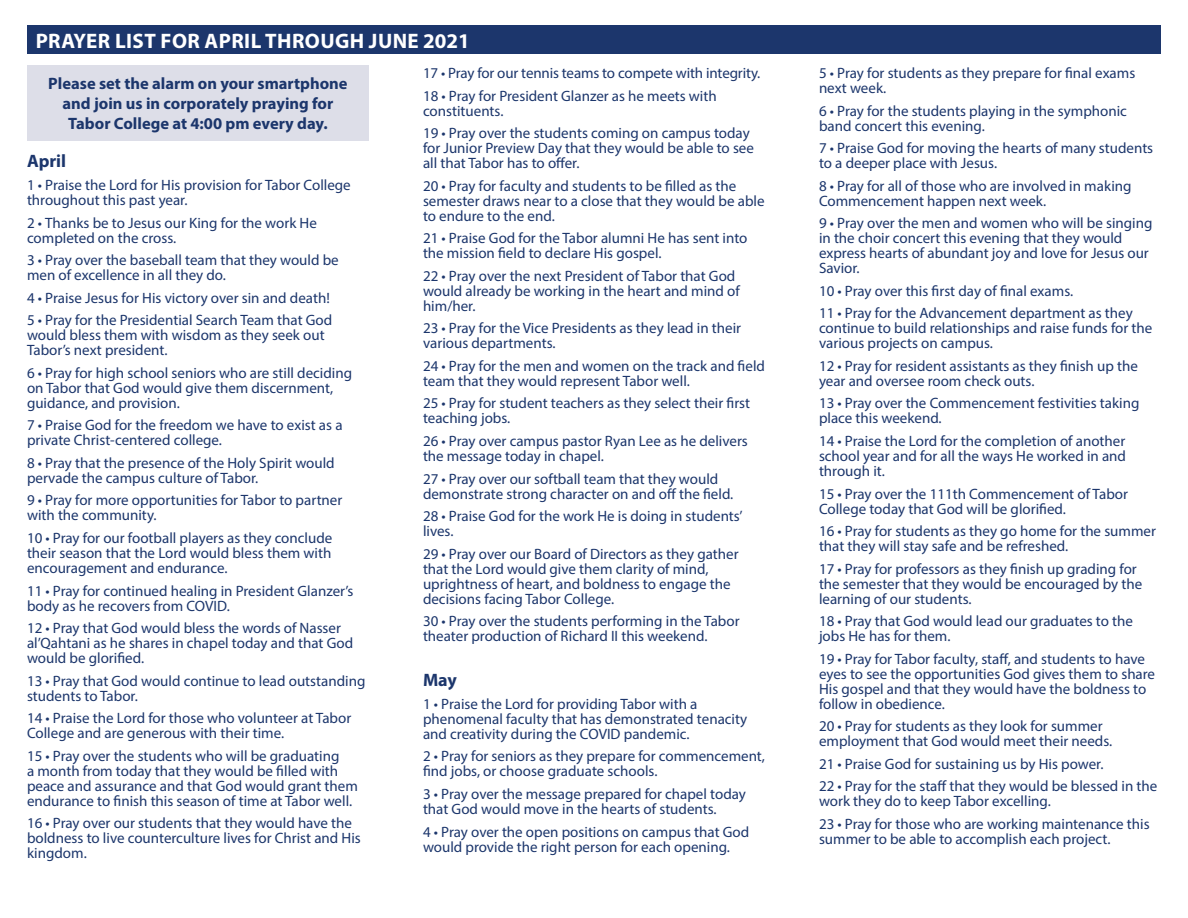
<style>
.page{position:relative;width:1188px;height:918px;background:#fff}
.page>*{position:absolute;margin:0;border:0;box-sizing:border-box;transform-origin:0 0}
.t1{font:700 21px "Myriad Pro";letter-spacing:.02em;color:#fff}
.t2{font:700 18px "Myriad Pro";color:#1c366c}
.t3{font:700 16.5px/19.8px "Myriad Pro";color:#1c366c;text-align:center}
.t4{font:15px/15px "Myriad Pro";color:#1c366c}
</style>
<div class="page">
<div style="left:27px;top:26px;width:1134px;height:28px;background:#1c366c"></div>
<div style="left:27px;top:65px;width:342px;height:75px;background:#dddee8"></div>
<h1 class="t1" style="left:36px;top:27px;width:436px">PRAYER LIST FOR APRIL THROUGH JUNE 2021</h1>
<p class="t3" style="left:48px;top:73px;width:301px">Please set the alarm on your smartphone and join us in corporately praying for<br>Tabor College at 4:00 pm every day.</p>
<p class="t4" style="left:423px;top:61px;width:339px;line-height:22.5px">17 • Pray for our tennis teams to compete with integrity.<br>18 • Pray for President Glanzer as he meets with</p>
<p class="t4" style="left:423px;top:99px;width:328px;line-height:22.5px">constituents.<br>19 • Pray over the students coming on campus today</p>
<p class="t4" style="left:423px;top:140px;width:333px">for Junior Preview Day that they would be able to see all that Tabor has to offer.</p>
<p class="t4" style="left:423px;top:178px;width:343px">20 • Pray for faculty and students to be filled as the semester draws near to a close that they would be able to endure to the end.</p>
<p class="t4" style="left:423px;top:230px;width:326px">21 • Praise God for the Tabor alumni He has sent into the mission field to declare His gospel.</p>
<p class="t4" style="left:423px;top:268px;width:318px">22 • Pray over the next President of Tabor that God would already be working in the heart and mind of him/her.</p>
<p class="t4" style="left:423px;top:321px;width:320px">23 • Pray for the Vice Presidents as they lead in their various departments.</p>
<p class="t4" style="left:423px;top:358px;width:344px">24 • Pray for the men and women on the track and field team that they would represent Tabor well.</p>
<p class="t4" style="left:423px;top:396px;width:329px">25 • Pray for student teachers as they select their first teaching jobs.</p>
<p class="t4" style="left:423px;top:433px;width:326px">26 • Pray over campus pastor Ryan Lee as he delivers the message today in chapel.</p>
<p class="t4" style="left:423px;top:471px;width:312px">27 • Pray over our softball team that they would demonstrate strong character on and off the field.</p>
<p class="t4" style="left:423px;top:508px;width:321px">28 • Praise God for the work He is doing in students’ lives.</p>
<p class="t4" style="left:423px;top:546px;width:317px">29 • Pray over our Board of Directors as they gather that the Lord would give them clarity of mind, uprightness of heart, and boldness to engage the decisions facing Tabor College.</p>
<p class="t4" style="left:423px;top:613px;width:318px">30 • Pray over the students performing in the Tabor theater production of Richard II this weekend.</p>
<p class="t2" style="left:423px;top:669px;width:35px">May</p>
<p class="t4" style="left:423px;top:696px;width:326px">1 • Praise the Lord for providing Tabor with a phenomenal faculty that has demonstrated tenacity and creativity during the COVID pandemic.</p>
<p class="t4" style="left:423px;top:749px;width:343px">2 • Pray for seniors as they prepare for commencement, find jobs, or choose graduate schools.</p>
<p class="t4" style="left:423px;top:786px;width:324px">3 • Pray over the message prepared for chapel today that God would move in the hearts of students.</p>
<p class="t4" style="left:423px;top:824px;width:328px">4 • Pray over the open positions on campus that God would provide the right person for each opening.</p>
<p class="t2" style="left:27px;top:150px;width:41px">April</p>
<p class="t4" style="left:27px;top:177px;width:325px">1 • Praise the Lord for His provision for Tabor College throughout this past year.</p>
<p class="t4" style="left:27px;top:215px;width:291px">2 • Thanks be to Jesus our King for the work He completed on the cross.</p>
<p class="t4" style="left:27px;top:252px;width:313px">3 • Pray over the baseball team that they would be men of excellence in all they do.</p>
<p class="t4" style="left:27px;top:286px;width:307px;line-height:22.5px">4 • Praise Jesus for His victory over sin and death!<br>5 • Pray for the Presidential Search Team that God</p>
<p class="t4" style="left:27px;top:327px;width:299px">would bless them with wisdom as they seek out<br>Tabor’s next president.</p>
<p class="t4" style="left:27px;top:365px;width:327px">6 • Pray for high school seniors who are still deciding on Tabor that God would give them discernment, guidance, and provision.</p>
<p class="t4" style="left:27px;top:418px;width:317px">7 • Praise God for the freedom we have to exist as a private Christ-centered college.</p>
<p class="t4" style="left:27px;top:455px;width:309px">8 • Pray that the presence of the Holy Spirit would pervade the campus culture of Tabor.</p>
<p class="t4" style="left:27px;top:493px;width:317px">9 • Pray for more opportunities for Tabor to partner with the community.</p>
<p class="t4" style="left:27px;top:530px;width:307px;text-align:justify">10 • Pray for our football players as they conclude their season that the Lord would bless them with encouragement and endurance.</p>
<p class="t4" style="left:27px;top:583px;width:328px">11 • Pray for continued healing in President Glanzer’s body as he recovers from COVID.</p>
<p class="t4" style="left:27px;top:620px;width:328px">12 • Pray that God would bless the words of Nasser al’Qahtani as he shares in chapel today and that God would be glorified.</p>
<p class="t4" style="left:27px;top:673px;width:340px">13 • Pray that God would continue to lead outstanding students to Tabor.</p>
<p class="t4" style="left:27px;top:710px;width:326px">14 • Praise the Lord for those who volunteer at Tabor<br>College and are generous with their time.</p>
<p class="t4" style="left:27px;top:748px;width:332px">15 • Pray over the students who will be graduating<br>a month from today that they would be filled with peace and assurance and that God would grant them endurance to finish this season of time at Tabor well.</p>
<p class="t4" style="left:27px;top:816px;width:335px">16 • Pray over our students that they would have the boldness to live counterculture lives for Christ and His kingdom.</p>
<p class="t4" style="left:819px;top:65px;width:318px">5 • Pray for students as they prepare for final exams next week.</p>
<p class="t4" style="left:819px;top:103px;width:310px">6 • Pray for the students playing in the symphonic band concert this evening.</p>
<p class="t4" style="left:819px;top:140px;width:336px">7 • Praise God for moving the hearts of many students to a deeper place with Jesus.</p>
<p class="t4" style="left:819px;top:178px;width:314px">8 • Pray for all of those who are involved in making<br>Commencement happen next week.</p>
<p class="t4" style="left:819px;top:215px;width:335px">9 • Pray over the men and women who will be singing in the choir concert this evening that they would express hearts of abundant joy and love for Jesus our Savior.</p>
<p class="t4" style="left:819px;top:279px;width:315px;line-height:22.5px">10 • Pray over this first day of final exams.<br>11 • Pray for the Advancement department as they</p>
<p class="t4" style="left:819px;top:321px;width:335px">continue to build relationships and raise funds for the various projects on campus.</p>
<p class="t4" style="left:819px;top:358px;width:320px">12 • Pray for resident assistants as they finish up the year and oversee room check outs.</p>
<p class="t4" style="left:819px;top:396px;width:322px">13 • Pray over the Commencement festivities taking place this weekend.</p>
<p class="t4" style="left:819px;top:433px;width:309px;text-align:justify">14 • Praise the Lord for the completion of another school year and for all the ways He worked in and through it.</p>
<p class="t4" style="left:819px;top:486px;width:311px">15 • Pray over the 111th Commencement of Tabor<br>College today that God will be glorified.</p>
<p class="t4" style="left:819px;top:523px;width:339px">16 • Pray for students as they go home for the summer that they will stay safe and be refreshed.</p>
<p class="t4" style="left:819px;top:561px;width:325px">17 • Pray for professors as they finish up grading for the semester that they would be encouraged by the learning of our students.</p>
<p class="t4" style="left:819px;top:613px;width:316px">18 • Pray that God would lead our graduates to the jobs He has for them.</p>
<p class="t4" style="left:819px;top:651px;width:338px">19 • Pray for Tabor faculty, staff, and students to have eyes to see the opportunities God gives them to share His gospel and that they would have the boldness to follow in obedience.</p>
<p class="t4" style="left:819px;top:719px;width:295px">20 • Pray for students as they look for summer employment that God would meet their needs.</p>
<p class="t4" style="left:819px;top:752px;width:340px;line-height:22.5px">21 • Praise God for sustaining us by His power.<br>22 • Pray for the staff that they would be blessed in the</p>
<p class="t4" style="left:819px;top:790px;width:332px;line-height:22.5px">work they do to keep Tabor excelling.<br>23 • Pray for those who are working maintenance this</p>
<p class="t4" style="left:819px;top:831px;width:293px">summer to be able to accomplish each project.</p>
</div>
